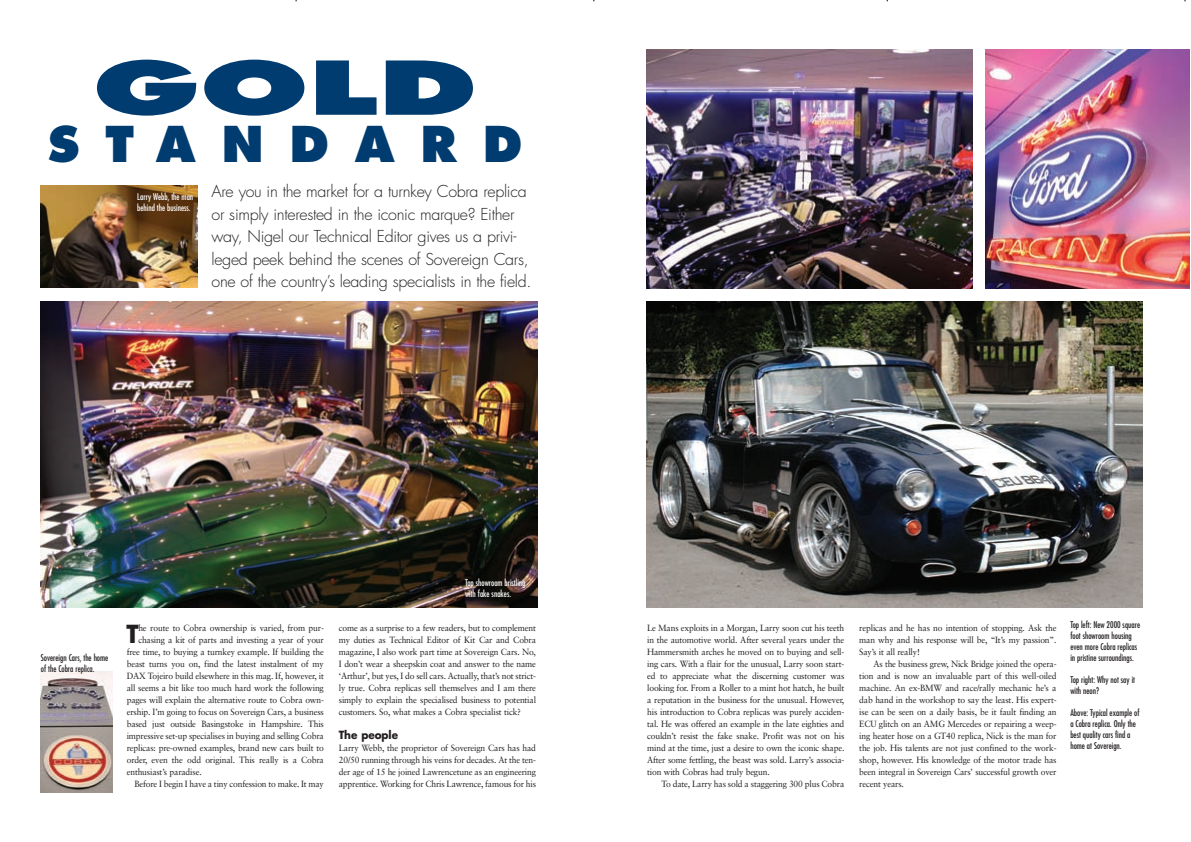
<style>
.page{position:relative;width:1191px;height:842px;background:#fff}
.page>*{position:absolute;margin:0;border:0;box-sizing:border-box;transform-origin:0 0}
.t1{font:800 72px "Futura";color:#013c70;scale:1.67 1}
.t2{font:800 48px "Futura";letter-spacing:.54em;color:#013c70}
.t3{font:700 24.2px "Futura";color:#231f20;scale:.95 1}
.t4{font:300 16px/22.5px "Futura";letter-spacing:-.02em;color:#231f20}
.t5{font:700 11px "Futura";letter-spacing:-.005em;color:#231f20;scale:.95 1}
.t6{font:9px/12px "Sabon";letter-spacing:-.015em;color:#231f20;text-align:justify;scale:.95 1}
.t7{font:condensed 9px/11px "Futura";color:#231f20;scale:.95 1}
.t8{font:condensed 9px/11px "Futura";color:#fff;scale:.95 1}
</style>
<div class="page">
<img style="left:40px;top:0;width:555px;height:793px">
<img style="left:646px;top:0;width:544px;height:608px">
<h1 class="t1" style="left:93px;top:43px;width:232px">GOLD</h1>
<h2 class="t2" style="left:48px;top:114px;width:476px">STANDARD</h2>
<p class="t8" style="left:137px;top:191px;width:60px">Larry Webb, the man behind the business.</p>
<p class="t4" style="left:211px;top:180px;width:321px">Are you in the market for a turnkey Cobra replica or simply interested in the iconic marque? Either way, Nigel our Technical Editor gives us a privi&shy;leged peek behind the scenes of Sovereign Cars, one of the country’s leading specialists in the field.</p>
<p class="t7" style="left:41px;top:652px;width:72px">Sovereign Cars, the home of the Cobra replica.</p>
<h3 class="t3" style="left:127px;top:617px;width:14px">T</h3>
<p class="t6" style="left:138px;top:622px;width:197px">he route to Cobra ownership is varied, from pur-</p>
<p class="t6" style="left:138px;top:634px;width:197px">chasing a kit of parts and investing a year of your</p>
<p class="t6" style="left:127px;top:646px;width:209px">free time, to buying a turnkey example. If building the</p>
<p class="t6" style="left:127px;top:658px;width:209px">beast turns you on, find the latest instalment of my</p>
<p class="t6" style="left:127px;top:670px;width:209px">DAX Tojeiro build elsewhere in this mag. If, however, it</p>
<p class="t6" style="left:127px;top:682px;width:209px">all seems a bit like too much hard work the following</p>
<p class="t6" style="left:127px;top:694px;width:209px">pages will explain the alternative route to Cobra own-</p>
<p class="t6" style="left:127px;top:706px;width:209px">ership. I’m going to focus on Sovereign Cars, a business</p>
<p class="t6" style="left:127px;top:718px;width:209px">based just outside Basingstoke in Hampshire. This</p>
<p class="t6" style="left:127px;top:730px;width:209px">impressive set-up specialises in buying and selling Cobra</p>
<p class="t6" style="left:127px;top:742px;width:209px">replicas: pre-owned examples, brand new cars built to</p>
<p class="t6" style="left:127px;top:754px;width:209px">order, even the odd original. This really is a Cobra</p>
<p class="t6" style="left:127px;top:766px;width:80px">enthusiast’s paradise.</p>
<p class="t6" style="left:134px;top:778px;width:201px">Before I begin I have a tiny confession to make. It may</p>
<p class="t8" style="left:465px;top:577px;width:65px">Top showroom bristling with fake snakes.</p>
<p class="t6" style="left:339px;top:622px;width:209px">come as a surprise to a few readers, but to complement my duties as Technical Editor of Kit Car and Cobra magazine, I also work part time at Sovereign Cars. No, I don’t wear a sheepskin coat and answer to the name ‘Arthur’, but yes, I do sell cars. Actually, that’s not strict&shy;ly true. Cobra replicas sell themselves and I am there simply to explain the specialised business to potential customers. So, what makes a Cobra specialist tick?</p>
<p class="t5" style="left:339px;top:728px;width:64px">The people</p>
<p class="t6" style="left:339px;top:742px;width:209px">Larry Webb, the proprietor of Sovereign Cars has had 20/50 running through his veins for decades. At the ten&shy;der age of 15 he joined Lawrencetune as an engineering apprentice. Working for Chris Lawrence, famous for his</p>
<p class="t6" style="left:647px;top:622px;width:209px">Le Mans exploits in a Morgan, Larry soon cut his teeth in the automotive world. After several years under the Hammersmith arches he moved on to buying and sell&shy;ing cars. With a flair for the unusual, Larry soon start&shy;ed to appreciate what the discerning customer was looking for. From a Roller to a mint hot hatch, he built a reputation in the business for the unusual. However, his introduction to Cobra replicas was purely acciden&shy;tal. He was offered an example in the late eighties and couldn’t resist the fake snake. Profit was not on his mind at the time, just a desire to own the iconic shape.<br>After some fettling, the beast was sold. Larry’s associa&shy;tion with Cobras had truly begun.</p>
<p class="t6" style="left:661px;top:778px;width:194px">To date, Larry has sold a staggering 300 plus Cobra</p>
<p class="t6" style="left:859px;top:622px;width:209px">replicas and he has no intention of stopping. Ask the man why and his response will be, “It’s my passion”.<br>Say’s it all really!</p>
<p class="t6" style="left:859px;top:658px;width:209px;text-indent:14px">As the business grew, Nick Bridge joined the opera&shy;tion and is now an invaluable part of this well-oiled machine. An ex-BMW and race/rally mechanic he’s a dab hand in the workshop to say the least. His expert&shy;ise can be seen on a daily basis, be it fault finding an ECU glitch on an AMG Mercedes or repairing a weep&shy;ing heater hose on a GT40 replica, Nick is the man for the job. His talents are not just confined to the work&shy;shop, however. His knowledge of the motor trade has been integral in Sovereign Cars’ successful growth over recent years.</p>
<p class="t7" style="left:1070px;top:619px;width:75px">Top left: New 2000 square foot showroom housing even more Cobra replicas in pristine surroundings.</p>
<p class="t7" style="left:1070px;top:674px;width:70px">Top right: Why not say it with neon?</p>
<p class="t7" style="left:1070px;top:707px;width:74px">Above: Typical example of a Cobra replica. Only the best quality cars find a home at Sovereign.</p>
</div>
